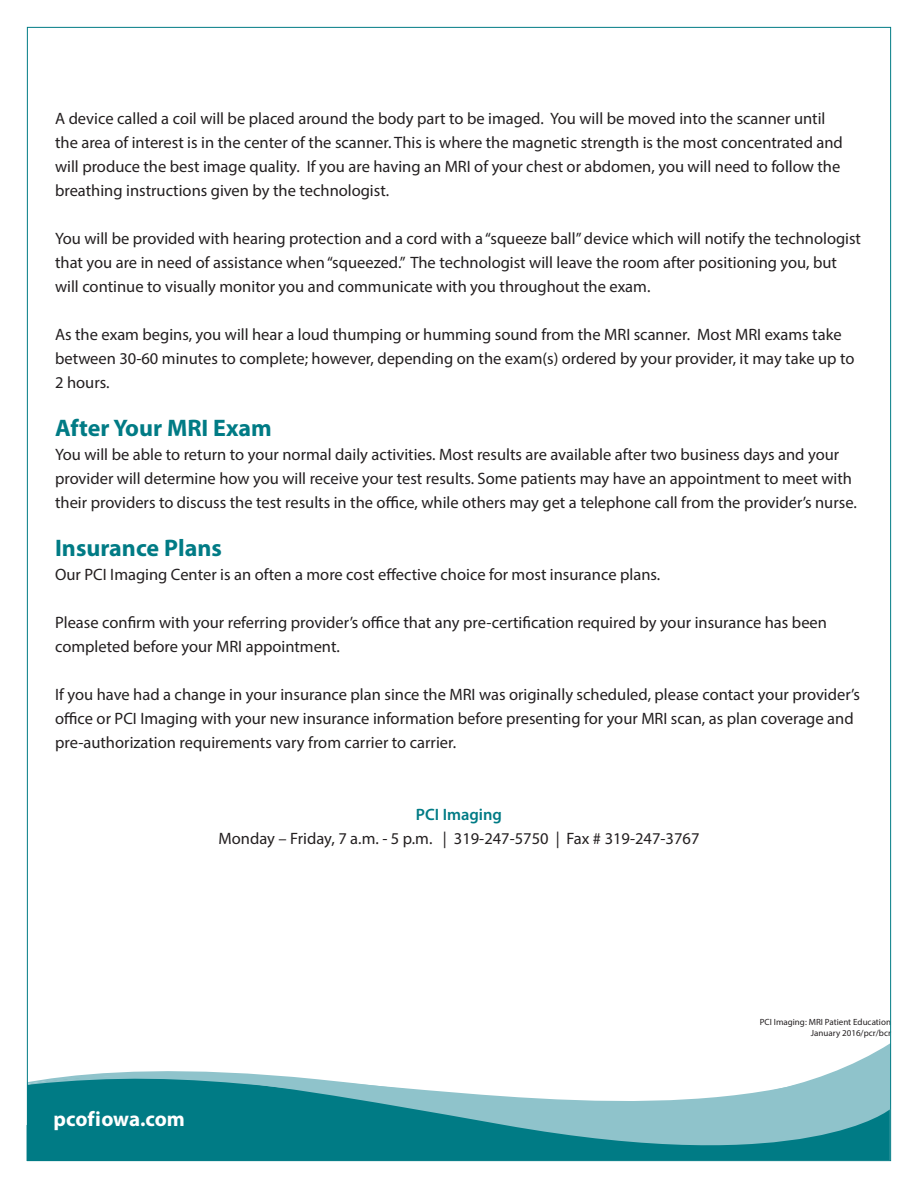
<style>
.page{position:relative;width:918px;height:1188px;background:#fff}
.page>*{position:absolute;margin:0;border:0;box-sizing:border-box;transform-origin:0 0}
.t1{font:700 24px "Myriad Pro";color:#007b85}
.t2{font:700 21px "Myriad Pro";color:#fff}
.t3{font:16.5px/24px "Myriad Pro";color:#231f20}
.t4{font:600 16.5px "Myriad Pro";color:#007b85}
.t5{font:9px/10.8px "Myriad Pro";color:#231f20;text-align:right}
</style>
<div class="page">
<svg style="left:26px;top:1043px;width:865px;height:119px"></svg>
<svg style="left:26px;top:1053px;width:863px;height:105px"></svg>
<div style="left:0;top:1048px;width:27px;height:77px;background:#fff"></div>
<p class="t3" style="left:55px;top:106px;width:789px">A device called a coil will be placed around the body part to be imaged. You will be moved into the scanner until the area of interest is in the center of the scanner. This is where the magnetic strength is the most concentrated and will produce the best image quality. If you are having an MRI of your chest or abdomen, you will need to follow the breathing instructions given by the technologist.</p>
<p class="t3" style="left:55px;top:226px;width:807px">You will be provided with hearing protection and a cord with a “squeeze ball” device which will notify the technologist that you are in need of assistance when “squeezed.” The technologist will leave the room after positioning you, but will continue to visually monitor you and communicate with you throughout the exam.</p>
<p class="t3" style="left:55px;top:322px;width:801px">As the exam begins, you will hear a loud thumping or humming sound from the MRI scanner. Most MRI exams take between 30-60 minutes to complete; however, depending on the exam(s) ordered by your provider, it may take up to<br>2 hours.</p>
<p class="t1" style="left:55px;top:412px;width:218px">After Your MRI Exam</p>
<p class="t3" style="left:55px;top:442px;width:803px">You will be able to return to your normal daily activities. Most results are available after two business days and your provider will determine how you will receive your test results. Some patients may have an appointment to meet with their providers to discuss the test results in the office, while others may get a telephone call from the provider’s nurse.</p>
<p class="t1" style="left:55px;top:532px;width:168px">Insurance Plans</p>
<p class="t3" style="left:55px;top:562px;width:607px">Our PCI Imaging Center is an often a more cost effective choice for most insurance plans.</p>
<p class="t3" style="left:55px;top:610px;width:773px">Please confirm with your referring provider’s office that any pre-certification required by your insurance has been completed before your MRI appointment.</p>
<p class="t3" style="left:55px;top:682px;width:806px">If you have had a change in your insurance plan since the MRI was originally scheduled, please contact your provider’s office or PCI Imaging with your new insurance information before presenting for your MRI scan, as plan coverage and pre-authorization requirements vary from carrier to carrier.</p>
<p class="t4" style="left:416px;top:804px;width:88px">PCI Imaging</p>
<p class="t3" style="left:219px;top:826px;width:482px">Monday – Friday, 7 a.m. - 5 p.m. | 319-247-5750 | Fax # 319-247-3767</p>
<p class="t2" style="left:54px;top:1106px;width:133px">pcofiowa.com</p>
<p class="t5" style="left:760px;top:1017px;width:133px">PCI Imaging: MRI Patient Education<br>January 2016/pcr/bcr</p>
</div>
